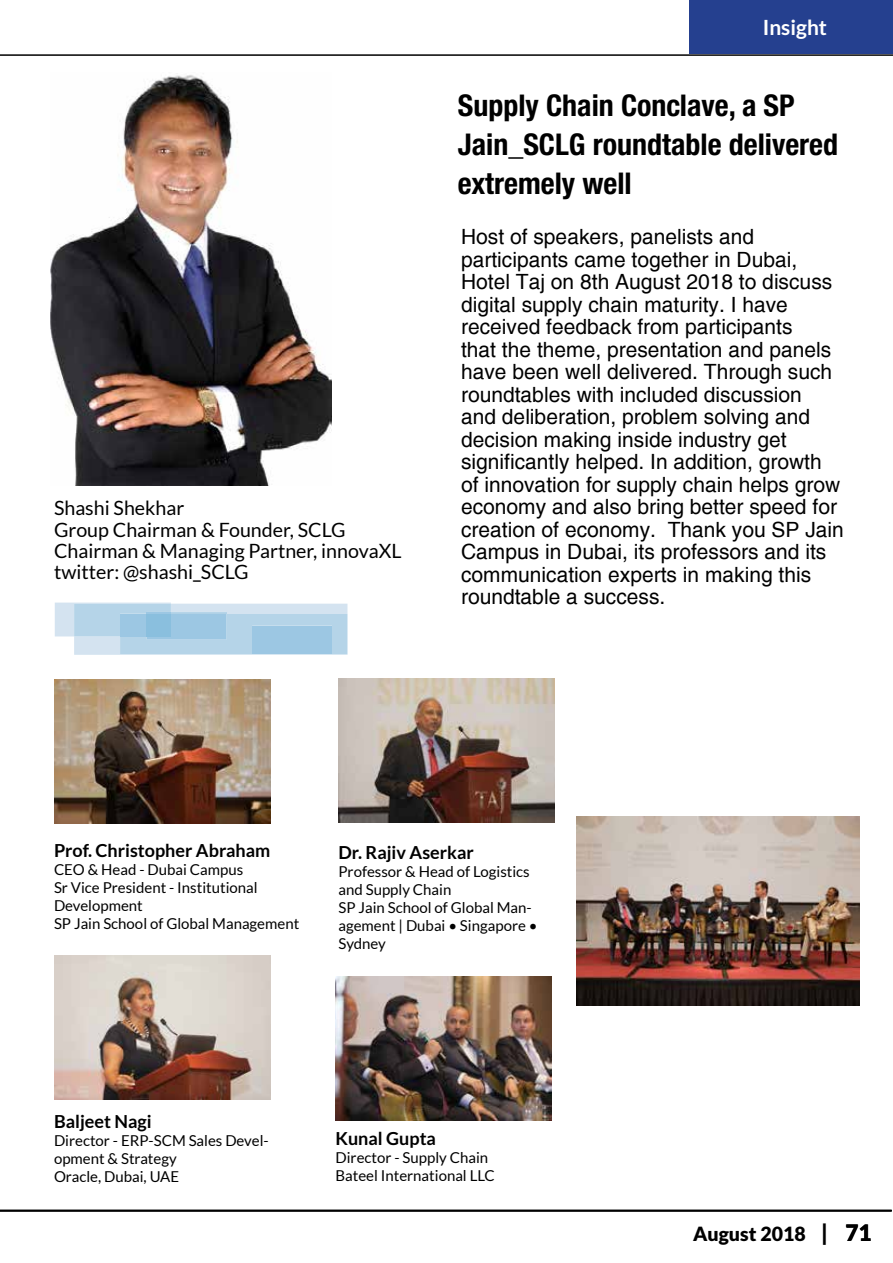
<style>
.page{position:relative;width:893px;height:1263px;background:#fff}
.page>*{position:absolute;margin:0;border:0;box-sizing:border-box;transform-origin:0 0}
.t1{font:700 condensed 30px/39px "Helvetica Neue LT Std";color:#000}
.t2{font:21px/22.5px "Helvetica";color:#000}
.t3{font:700 21px "Lato";color:#fff}
.t4{font:19.65px/21px "Lato";color:#000}
.t5{font:900 19.5px "Lato";color:#000}
.t6{font:700 18px "Lato";color:#000}
.t7{font:15px/18px "Lato";color:#000}
.s1{font-size:22.5px}
</style>
<div class="page">
<hr style="left:0;top:54px;width:893px;height:2px;background:#000">
<img style="left:51px;top:75px;width:280px;height:410px">
<svg style="left:55px;top:603px;width:292px;height:52px;background:#b7d5e9"></svg>
<div style="left:147px;top:614px;width:24px;height:22px;background:#8abfde"></div>
<img style="left:54px;top:680px;width:216px;height:144px">
<img style="left:54px;top:955px;width:216px;height:144px">
<img style="left:335px;top:976px;width:216px;height:144px">
<img style="left:338px;top:679px;width:216px;height:144px">
<img style="left:576px;top:816px;width:284px;height:189px">
<hr style="left:0;top:1210px;width:892px;height:1px;background:#000">
<div style="left:690px;top:0;width:203px;height:54px;background:#25408f"></div>
<p class="t4" style="left:54px;top:498px;width:349px">Shashi Shekhar<br>Group Chairman &amp; Founder, SCLG<br>Chairman &amp; Managing Partner, innovaXL twitter: @shashi_SCLG</p>
<p class="t3" style="left:763px;top:16px;width:66px">Insight</p>
<h1 class="t1" style="left:458px;top:86px;width:382px">Supply Chain Conclave, a SP<br>Jain_SCLG roundtable delivered extremely well</h1>
<p class="t2" style="left:461px;top:226px;width:384px">Host of speakers, panelists and participants came together in Dubai, Hotel Taj on 8th August 2018 to discuss digital supply chain maturity. I have received feedback from participants<br>that the theme, presentation and panels have been well delivered. Through such roundtables with included discussion<br>and deliberation, problem solving and decision making inside industry get significantly helped. In addition, growth of innovation for supply chain helps grow economy and also bring better speed for creation of economy. Thank you SP Jain Campus in Dubai, its professors and its communication experts in making this roundtable a success.</p>
<p class="t6" style="left:54px;top:840px;width:218px">Prof. Christopher Abraham</p>
<p class="t7" style="left:54px;top:860px;width:247px">CEO &amp; Head - Dubai Campus<br>Sr Vice President - Institutional<br>Development<br>SP Jain School of Global Management</p>
<p class="t6" style="left:338px;top:842px;width:137px">Dr. Rajiv Aserkar</p>
<p class="t7" style="left:338px;top:862px;width:201px">Professor &amp; Head of Logistics and Supply Chain<br>SP Jain School of Global Man&shy;agement | Dubai • Singapore •<br>Sydney</p>
<p class="t6" style="left:54px;top:1111px;width:99px">Baljeet Nagi</p>
<p class="t7" style="left:54px;top:1131px;width:216px">Director - ERP-SCM Sales Devel&shy;opment &amp; Strategy<br>Oracle, Dubai, UAE</p>
<p class="t6" style="left:335px;top:1128px;width:102px">Kunal Gupta</p>
<p class="t7" style="left:335px;top:1148px;width:161px">Director - Supply Chain<br>Bateel International LLC</p>
<p class="t5" style="left:693px;top:1222px;width:180px">August 2018 <span class="s1">| 71</span></p>
</div>
